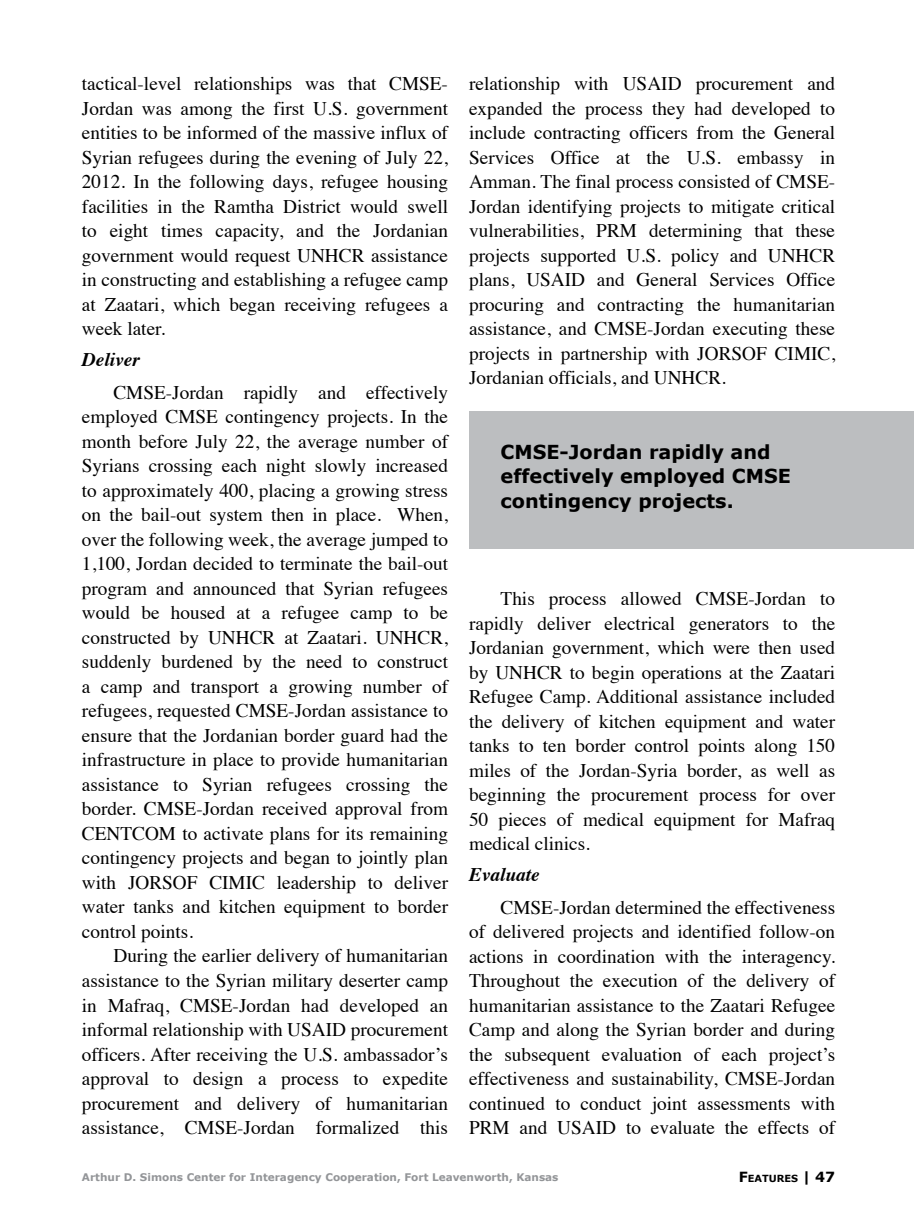
<style>
.page{position:relative;width:914px;height:1229px;background:#fff}
.page>*{position:absolute;margin:0;border:0;box-sizing:border-box;transform-origin:0 0}
.t1{font:19.25px/24.5px "Times";color:#000;text-align:justify}
.t2{font:700 19.25px/24.5px "Verdana";color:#000}
.t3{font:italic 700 19.25px "Times";color:#000}
.t4{font:700 10.5px "Verdana";color:#939598}
.t5{font:700 9.8px "Verdana";color:#000}
.s1{font-size:14px}
</style>
<div class="page">
<div style="left:469px;top:412px;width:445px;height:137px;background:#bcbec0"></div>
<p class="t1" style="left:82px;top:70px;width:367px">tactical-level relationships was that CMSE-Jordan was among the first U.S. government entities to be informed of the massive influx of Syrian refugees during the evening of July 22, 2012. In the following days, refugee housing facilities in the Ramtha District would swell to eight times capacity, and the Jordanian government would request UNHCR assistance in constructing and establishing a refugee camp at Zaatari, which began receiving refugees a week later.</p>
<p class="t3" style="left:82px;top:342px;width:59px">Deliver</p>
<p class="t1" style="left:82px;top:378px;width:367px;text-indent:31px">CMSE-Jordan rapidly and effectively employed CMSE contingency projects. In the month before July 22, the average number of Syrians crossing each night slowly increased to approximately 400, placing a growing stress on the bail-out system then in place. When, over the following week, the average jumped to 1,100, Jordan decided to terminate the bail-out program and announced that Syrian refugees would be housed at a refugee camp to be constructed by UNHCR at Zaatari. UNHCR, suddenly burdened by the need to construct a camp and transport a growing number of refugees, requested CMSE-Jordan assistance to ensure that the Jordanian border guard had the infrastructure in place to provide humanitarian assistance to Syrian refugees crossing the border. CMSE-Jordan received approval from CENTCOM to activate plans for its remaining contingency projects and began to jointly plan with JORSOF CIMIC leadership to deliver water tanks and kitchen equipment to border control points.</p>
<p class="t1" style="left:82px;top:942px;width:367px;text-indent:31px">During the earlier delivery of humanitarian assistance to the Syrian military deserter camp in Mafraq, CMSE-Jordan had developed an informal relationship with USAID procurement officers. After receiving the U.S. ambassador’s approval to design a process to expedite procurement and delivery of humanitarian assistance, CMSE-Jordan formalized this</p>
<p class="t1" style="left:469px;top:70px;width:367px">relationship with USAID procurement and expanded the process they had developed to include contracting officers from the General Services Office at the U.S. embassy in Amman. The final process consisted of CMSE-Jordan identifying projects to mitigate critical vulnerabilities, PRM determining that these projects supported U.S. policy and UNHCR plans, USAID and General Services Office procuring and contracting the humanitarian assistance, and CMSE-Jordan executing these projects in partnership with JORSOF CIMIC, Jordanian officials, and UNHCR.</p>
<p class="t2" style="left:500px;top:439px;width:292px">CMSE-Jordan rapidly and effectively employed CMSE contingency projects.</p>
<p class="t1" style="left:469px;top:584px;width:367px;text-indent:31px">This process allowed CMSE-Jordan to rapidly deliver electrical generators to the Jordanian government, which were then used by UNHCR to begin operations at the Zaatari Refugee Camp. Additional assistance included the delivery of kitchen equipment and water tanks to ten border control points along 150 miles of the Jordan-Syria border, as well as beginning the procurement process for over 50 pieces of medical equipment for Mafraq medical clinics.</p>
<p class="t3" style="left:469px;top:856px;width:72px">Evaluate</p>
<p class="t1" style="left:469px;top:893px;width:367px;text-indent:31px">CMSE-Jordan determined the effectiveness of delivered projects and identified follow-on actions in coordination with the interagency.<br>Throughout the execution of the delivery of humanitarian assistance to the Zaatari Refugee Camp and along the Syrian border and during the subsequent evaluation of each project’s effectiveness and sustainability, CMSE-Jordan continued to conduct joint assessments with PRM and USAID to evaluate the effects of</p>
<p class="t4" style="left:82px;top:1170px;width:478px">Arthur D. Simons Center for Interagency Cooperation, Fort Leavenworth, Kansas</p>
<p class="t5" style="left:738px;top:1171px;width:98px"><span class="s1">F</span>EATURES <span class="s1">|</span> <span class="s1">47</span></p>
</div>
